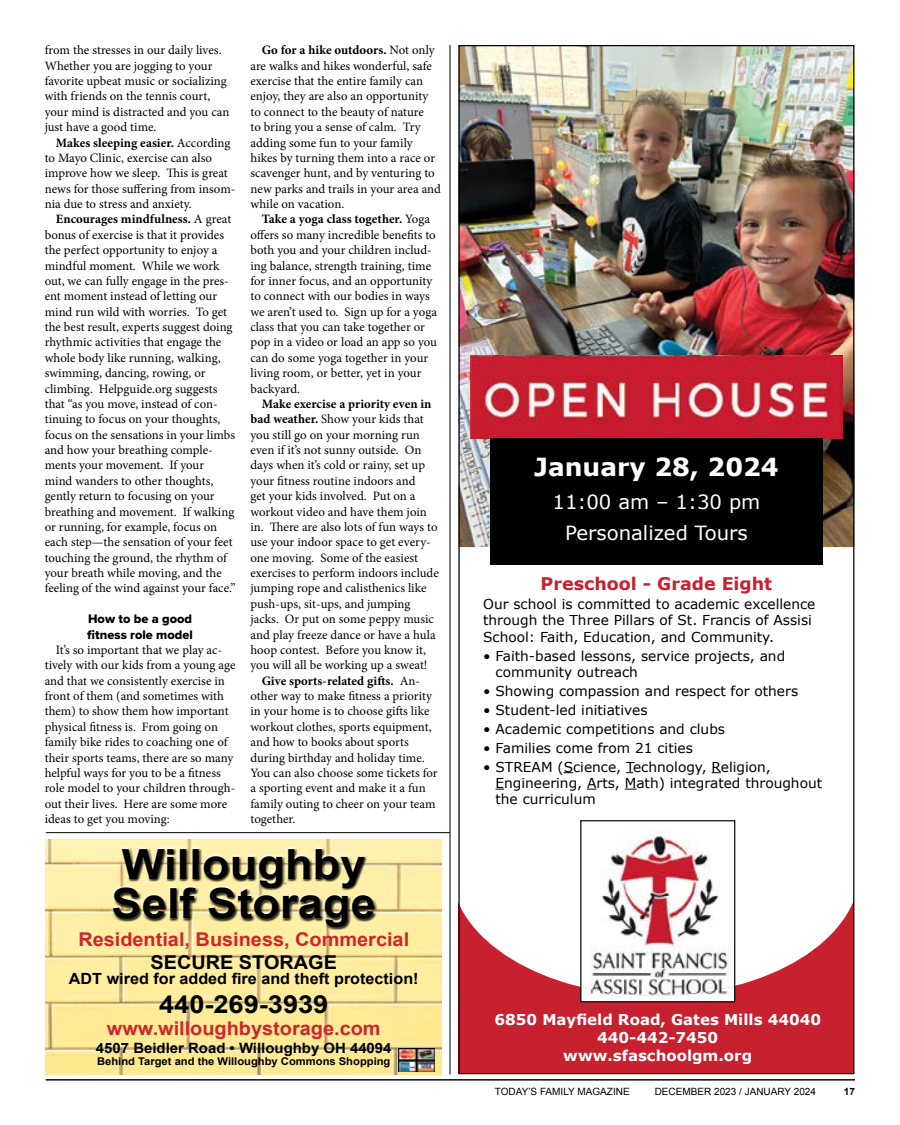
<style>
.page{position:relative;width:900px;height:1125px;background:#fff}
.page>*{position:absolute;margin:0;border:0;box-sizing:border-box;transform-origin:0 0}
.t1{font:700 41.5px/39.1px "Arial";color:#000;scale:1.09 1}
.t2{font:700 24.88px "Verdana";color:#fff}
.t3{font:700 24.88px "Arial";color:#000;scale:1.09 1}
.t4{font:19.5px/30.9px "Verdana";color:#fff;text-align:center}
.t5{font:700 19px "Arial";color:#d2232a;scale:1.05 1}
.t6{font:700 19px "Arial";color:#000;scale:1.05 1}
.t7{font:700 17.38px "Verdana";color:#c7202f}
.t8{font:700 15.38px "Arial";color:#000;scale:1.05 1}
.t9{font:700 14.88px/17.9px "Verdana";color:#fff;text-align:center}
.t10{font:700 14.25px "Arial";color:#000;scale:1.05 1}
.t11{font:13.62px/16.4px "Verdana";color:#000}
.t12{font:12.75px/15.4px "Minion Pro";color:#000}
.t13{font:700 12.75px "Minion Pro";color:#000}
.t14{font:12.75px/15.4px "Proxima Nova Extrabld";color:#000}
.t15{font:700 10.62px "Arial";color:#000;scale:1.05 1}
.t16{font:10px "Arial";color:#000}
.t17{font:700 10px "Arial";color:#000}
.s1{font-weight:700}
.s2{font-weight:400}
.s3{font-style:inherit}
</style>
<div class="page">
<hr style="left:450px;top:45px;width:1px;height:1030px;background:#000">
<hr style="left:46px;top:1080px;width:809px;height:1px;background:#000">
<hr style="left:46px;top:832px;width:404px;height:1px;background:#000">
<img style="left:46px;top:840px;width:396px;height:235px">
<div style="left:110px;top:846px;width:265px;height:78px;background:#fff;opacity:.75"></div>
<div style="left:112px;top:847px;width:266px;height:83px;background:#000;opacity:.75"></div>
<img style="left:399px;top:1048px;width:35px;height:23px">
<img style="left:460px;top:47px;width:392px;height:500px">
<div style="left:458px;top:808px;width:396px;height:266px;background:#c7202f"></div>
<svg style="left:460px;top:772px;width:392px;height:224px;fill:#fff"></svg>
<img style="left:471px;top:355px;width:371px;height:83px">
<div style="left:458px;top:805px;width:396px;height:91px;background:#fff"></div>
<img style="left:582px;top:996px;width:151px;height:4px">
<img style="left:582px;top:834px;width:151px;height:162px">
<div style="left:580px;top:820px;width:155px;height:182px;border:1px solid #000"></div>
<div style="left:490px;top:438px;width:332px;height:127px;background:#000"></div>
<p class="t12" style="left:45px;top:43px;width:186px">from the stresses in our daily lives.<br>Whether you are jogging to your favorite upbeat music or socializing with friends on the tennis court, your mind is distracted and you can just have a good time.</p>
<p class="t12" style="left:45px;top:135px;width:192px;text-indent:11px"><span class="s1">Makes sleeping easier.</span> According to Mayo Clinic, exercise can also improve how we sleep. This is great news for those suffering from insom&shy;nia due to stress and anxiety.</p>
<p class="t12" style="left:45px;top:212px;width:192px;text-indent:11px"><span class="s1">Encourages mindfulness.</span> A great bonus of exercise is that it provides the perfect opportunity to enjoy a mindful moment. While we work out, we can fully engage in the pres&shy;ent moment instead of letting our mind run wild with worries. To get the best result, experts suggest doing rhythmic activities that engage the whole body like running, walking, swimming, dancing, rowing, or climbing. Helpguide.org suggests that “as you move, instead of con&shy;tinuing to focus on your thoughts, focus on the sensations in your limbs and how your breathing comple&shy;ments your movement. If your<br>mind wanders to other thoughts, gently return to focusing on your breathing and movement. If walking or running, for example, focus on each step—the sensation of your feet touching the ground, the rhythm of your breath while moving, and the feeling of the wind against your face.”</p>
<p class="t14" style="left:87px;top:611px;width:107px">How to be a good fitness role model</p>
<p class="t12" style="left:45px;top:642px;width:192px;text-indent:11px">It’s so important that we play ac&shy;tively with our kids from a young age and that we consistently exercise in front of them (and sometimes with them) to show them how important physical fitness is. From going on family bike rides to coaching one of their sports teams, there are so many helpful ways for you to be a fitness role model to your children through&shy;out their lives. Here are some more ideas to get you moving:</p>
<p class="t12" style="left:250px;top:43px;width:192px;text-indent:11px"><span class="s1">Go for a hike outdoors.</span> Not only are walks and hikes wonderful, safe exercise that the entire family can enjoy, they are also an opportunity to connect to the beauty of nature<br>to bring you a sense of calm. Try adding some fun to your family hikes by turning them into a race or scavenger hunt, and by venturing to new parks and trails in your area and while on vacation.</p>
<p class="t12" style="left:250px;top:212px;width:188px;text-indent:11px"><span class="s1">Take a yoga class together.</span> Yoga offers so many incredible benefits to both you and your children includ&shy;ing balance, strength training, time for inner focus, and an opportunity to connect with our bodies in ways we aren’t used to. Sign up for a yoga class that you can take together or pop in a video or load an app so you can do some yoga together in your living room, or better, yet in your backyard.</p>
<p class="t13" style="left:262px;top:395px;width:171px">Make exercise a priority even in</p>
<p class="t12" style="left:250px;top:412px;width:175px"><span class="s1">bad weather.</span> Show your kids that</p>
<p class="t12" style="left:250px;top:427px;width:171px">you still go on your morning run</p>
<p class="t12" style="left:250px;top:442px;width:172px">even if it’s not sunny outside. On</p>
<p class="t12" style="left:250px;top:458px;width:176px">days when it’s cold or rainy, set up</p>
<p class="t12" style="left:250px;top:473px;width:167px">your fitness routine indoors and</p>
<p class="t12" style="left:250px;top:488px;width:167px">get your kids involved. Put on a</p>
<p class="t12" style="left:250px;top:504px;width:178px">workout video and have them join</p>
<p class="t12" style="left:250px;top:519px;width:189px">in. There are also lots of fun ways to</p>
<p class="t12" style="left:250px;top:535px;width:182px">use your indoor space to get every-</p>
<p class="t12" style="left:250px;top:550px;width:169px">one moving. Some of the easiest</p>
<p class="t12" style="left:250px;top:565px;width:190px">exercises to perform indoors include</p>
<p class="t12" style="left:250px;top:581px;width:178px">jumping rope and calisthenics like</p>
<p class="t12" style="left:250px;top:596px;width:161px">push-ups, sit-ups, and jumping</p>
<p class="t12" style="left:250px;top:611px;width:185px">jacks. Or put on some peppy music</p>
<p class="t12" style="left:250px;top:627px;width:187px">and play freeze dance or have a hula</p>
<p class="t12" style="left:250px;top:642px;width:177px">hoop contest. Before you know it,</p>
<p class="t12" style="left:250px;top:658px;width:179px">you will all be working up a sweat!</p>
<p class="t13" style="left:262px;top:672px;width:160px">Give sports-related gifts. <span class="s2">An-</span></p>
<p class="t12" style="left:250px;top:688px;width:183px">other way to make fitness a priority</p>
<p class="t12" style="left:250px;top:704px;width:181px">in your home is to choose gifts like</p>
<p class="t12" style="left:250px;top:719px;width:183px">workout clothes, sports equipment,</p>
<p class="t12" style="left:250px;top:734px;width:160px">and how to books about sports</p>
<p class="t12" style="left:250px;top:750px;width:176px">during birthday and holiday time.</p>
<p class="t12" style="left:250px;top:765px;width:189px">You can also choose some tickets for</p>
<p class="t12" style="left:250px;top:781px;width:177px">a sporting event and make it a fun</p>
<p class="t12" style="left:250px;top:796px;width:187px">family outing to cheer on your team</p>
<p class="t12" style="left:250px;top:811px;width:47px">together.</p>
<h1 class="t1" style="left:112px;top:845px;width:244px">Willoughby<br>Self Storage</h1>
<h3 class="t5" style="left:78px;top:926px;width:317px">Residential, Business, Commercial</h3>
<h3 class="t6" style="left:150px;top:949px;width:179px">SECURE STORAGE</h3>
<p class="t8" style="left:69px;top:968px;width:335px">ADT wired for added fire and theft protection!</p>
<h2 class="t3" style="left:159px;top:986px;width:157px">440-269-3939</h2>
<h3 class="t5" style="left:107px;top:1015px;width:262px">www.willoughbystorage.com</h3>
<p class="t10" style="left:96px;top:1038px;width:283px">4507 Beidler Road • Willoughby OH 44<span class="s3">09</span>4</p>
<p class="t15" style="left:97px;top:1054px;width:281px">Behind Target and the Willoughby Commons Shopping</p>
<h2 class="t2" style="left:534px;top:451px;width:246px">January 28, 2024</h2>
<h3 class="t4" style="left:553px;top:487px;width:209px">11:00 am – 1:30 pm<br>Personalized Tours</h3>
<h3 class="t7" style="left:541px;top:572px;width:233px">Preschool - Grade Eight</h3>
<p class="t11" style="left:483px;top:596px;width:334px">Our school is committed to academic excellence through the Three Pillars of St. Francis of Assisi<br>School: Faith, Education, and Community.</p>
<p class="t11" style="left:496px;top:648px;width:291px;text-indent:-12px">• Faith-based lessons, service projects, and community outreach</p>
<p class="t11" style="left:483px;top:683px;width:316px">• Showing compassion and respect for others</p>
<p class="t11" style="left:483px;top:702px;width:166px">• Student-led initiatives</p>
<p class="t11" style="left:483px;top:721px;width:243px">• Academic competitions and clubs</p>
<p class="t11" style="left:483px;top:740px;width:211px">• Families come from 21 cities</p>
<p class="t11" style="left:496px;top:759px;width:328px;text-indent:-12px">• STREAM (Science, Technology, Religion,<br>Engineering, Arts, Math) integrated throughout the curriculum</p>
<p class="t9" style="left:495px;top:1011px;width:328px">6850 Mayfield Road, Gates Mills 44040<br>440-442-7450<br>www.sfaschoolgm.org</p>
<p class="t16" style="left:495px;top:1085px;width:136px">TODAY’S FAMILY MAGAZINE</p>
<p class="t16" style="left:655px;top:1085px;width:163px">DECEMBER 2023 / JANUARY 2024</p>
<p class="t17" style="left:844px;top:1085px;width:13px">17</p>
</div>
